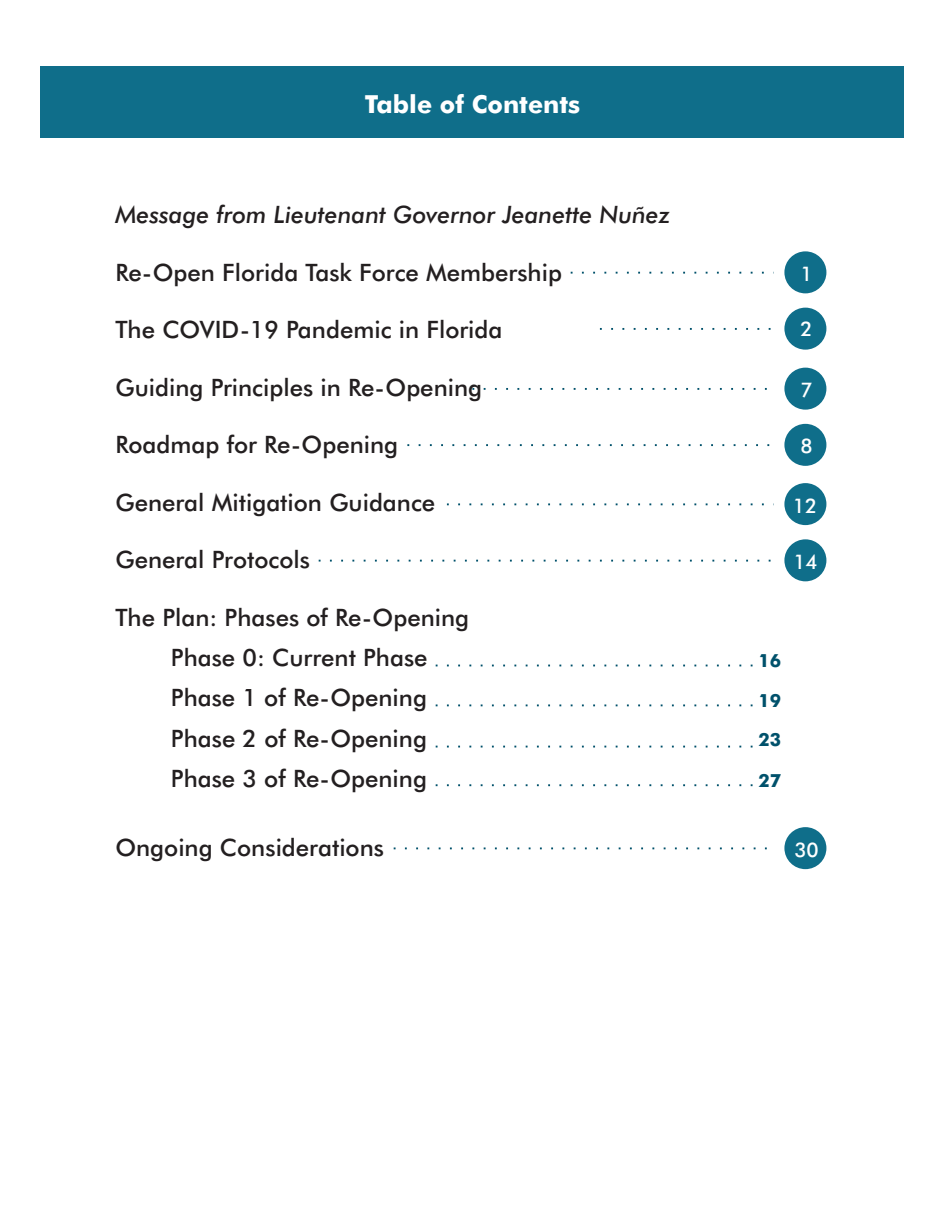
<style>
.page{position:relative;width:945px;height:1215px;background:#fff}
.page>*{position:absolute;margin:0;border:0;box-sizing:border-box;transform-origin:0 0}
.t1{font:700 24.9px "Futura BT";color:#fff}
.t2{font:500 24px "Futura BT";color:#231f20}
.t3{font:italic 500 24px "Futura BT";color:#231f20}
.t4{font:500 20.1px "Futura BT";color:#fff}
.t5{font:700 18.15px "Futura BT";color:#00516b}
</style>
<div class="page">
<div style="left:40px;top:66px;width:864px;height:72px;background:#0f6e8a"></div>
<svg style="left:571px;top:272px;width:203px;height:2px"></svg>
<svg style="left:600px;top:328px;width:171px;height:2px"></svg>
<svg style="left:472px;top:388px;width:295px;height:2px"></svg>
<svg style="left:407px;top:444px;width:363px;height:2px"></svg>
<svg style="left:447px;top:503px;width:327px;height:2px"></svg>
<svg style="left:319px;top:560px;width:452px;height:2px"></svg>
<svg style="left:436px;top:665px;width:317px;height:1px"></svg>
<svg style="left:436px;top:704px;width:317px;height:2px"></svg>
<svg style="left:436px;top:746px;width:317px;height:2px"></svg>
<svg style="left:436px;top:784px;width:317px;height:2px"></svg>
<div style="left:784px;top:827px;width:42px;height:42px;background:#0f6e8a;border-radius:50%"></div>
<svg style="left:394px;top:847px;width:373px;height:2px"></svg>
<div style="left:784px;top:251px;width:42px;height:42px;background:#0f6e8a;border-radius:50%"></div>
<div style="left:784px;top:308px;width:42px;height:42px;background:#0f6e8a;border-radius:50%"></div>
<div style="left:784px;top:368px;width:42px;height:42px;background:#0f6e8a;border-radius:50%"></div>
<div style="left:784px;top:424px;width:42px;height:42px;background:#0f6e8a;border-radius:50%"></div>
<div style="left:784px;top:483px;width:42px;height:42px;background:#0f6e8a;border-radius:50%"></div>
<div style="left:784px;top:539px;width:42px;height:42px;background:#0f6e8a;border-radius:50%"></div>
<h1 class="t1" style="left:365px;top:94px;width:217px">Table of Contents</h1>
<p class="t3" style="left:115px;top:205px;width:556px">Message from Lieutenant Governor Jeanette Nuñez</p>
<p class="t2" style="left:115px;top:262px;width:448px">Re-Open Florida Task Force Membership</p>
<p class="t2" style="left:115px;top:320px;width:389px">The COVID-19 Pandemic in Florida</p>
<p class="t2" style="left:115px;top:378px;width:368px">Guiding Principles in Re-Opening</p>
<p class="t2" style="left:115px;top:435px;width:284px">Roadmap for Re-Opening</p>
<p class="t2" style="left:115px;top:493px;width:321px">General Mitigation Guidance</p>
<p class="t2" style="left:115px;top:550px;width:196px">General Protocols</p>
<p class="t2" style="left:115px;top:608px;width:355px">The Plan: Phases of Re-Opening</p>
<p class="t2" style="left:171px;top:648px;width:258px">Phase 0: Current Phase</p>
<p class="t2" style="left:171px;top:688px;width:258px">Phase 1 of Re-Opening</p>
<p class="t2" style="left:171px;top:729px;width:258px">Phase 2 of Re-Opening</p>
<p class="t2" style="left:171px;top:769px;width:258px">Phase 3 of Re-Opening</p>
<p class="t2" style="left:115px;top:838px;width:270px">Ongoing Considerations</p>
<p class="t4" style="left:800px;top:266px;width:14px">1</p>
<p class="t4" style="left:800px;top:321px;width:14px">2</p>
<p class="t4" style="left:800px;top:382px;width:14px">7</p>
<p class="t4" style="left:800px;top:438px;width:14px">8</p>
<p class="t4" style="left:793px;top:497px;width:26px">12</p>
<p class="t4" style="left:793px;top:553px;width:26px">14</p>
<p class="t5" style="left:759px;top:653px;width:24px">16</p>
<p class="t5" style="left:759px;top:693px;width:24px">19</p>
<p class="t5" style="left:759px;top:733px;width:24px">23</p>
<p class="t5" style="left:759px;top:773px;width:24px">27</p>
<p class="t4" style="left:794px;top:841px;width:26px">30</p>
</div>
